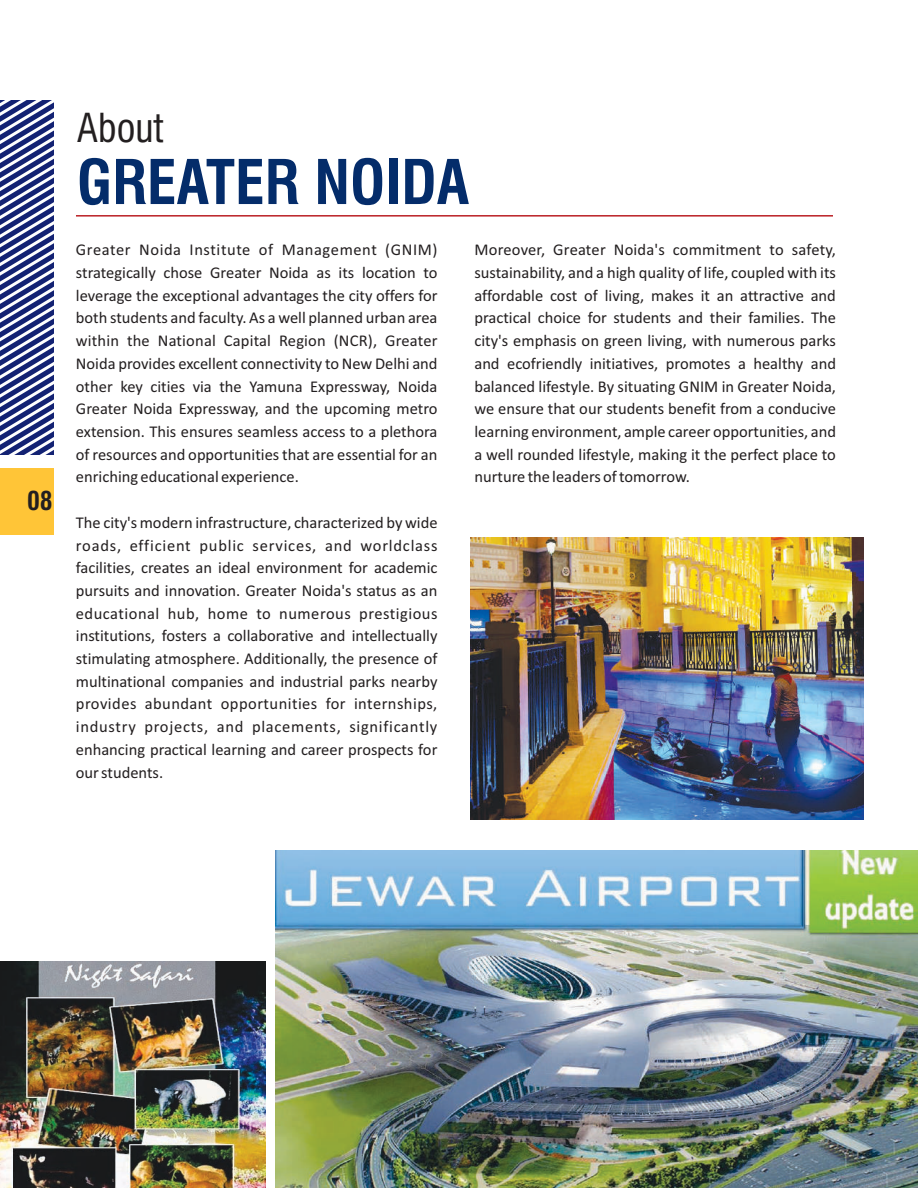
<style>
.page{position:relative;width:918px;height:1188px;background:#fff}
.page>*{position:absolute;margin:0;border:0;box-sizing:border-box;transform-origin:0 0}
.t1{font:700 condensed 60px "Swiss 721 BT";color:#042c6a}
.t2{font:condensed 38.85px "Swiss 721 BT";color:#231f20}
.t3{font:700 condensed 25.65px "Swiss 721 BT";color:#231f20}
.t4{font:16.5px/22.6px "Calibri";color:#231f20;text-align:justify}
</style>
<div class="page">
<hr style="left:76px;top:215px;width:757px;height:2px;background:#bb1f24">
<img style="left:276px;top:850px;width:642px;height:338px">
<img style="left:471px;top:538px;width:393px;height:282px">
<svg style="left:0;top:100px;width:54px;height:354px"></svg>
<div style="left:0;top:468px;width:54px;height:67px;background:#ffc537"></div>
<img style="left:0;top:961px;width:266px;height:227px">
<h3 class="t3" style="left:27px;top:491px;width:27px">08</h3>
<h2 class="t2" style="left:77px;top:112px;width:88px">About</h2>
<h1 class="t1" style="left:77px;top:158px;width:394px">GREATER NOIDA</h1>
<p class="t4" style="left:76px;top:240px;width:363px">Greater Noida Institute of Management (GNIM) strategically chose Greater Noida as its location to leverage the exceptional advantages the city offers for both students and faculty. As a well planned urban area within the National Capital Region (NCR), Greater Noida provides excellent connectivity to New Delhi and other key cities via the Yamuna Expressway, Noida Greater Noida Expressway, and the upcoming metro extension. This ensures seamless access to a plethora of resources and opportunities that are essential for an enriching educational experience.</p>
<p class="t4" style="left:76px;top:512px;width:363px">The city's modern infrastructure, characterized by wide roads, efficient public services, and worldclass facilities, creates an ideal environment for academic pursuits and innovation. Greater Noida's status as an educational hub, home to numerous prestigious institutions, fosters a collaborative and intellectually stimulating atmosphere. Additionally, the presence of multinational companies and industrial parks nearby provides abundant opportunities for internships, industry projects, and placements, significantly enhancing practical learning and career prospects for our students.</p>
<p class="t4" style="left:474px;top:240px;width:363px">Moreover, Greater Noida's commitment to safety, sustainability, and a high quality of life, coupled with its affordable cost of living, makes it an attractive and practical choice for students and their families. The city's emphasis on green living, with numerous parks and ecofriendly initiatives, promotes a healthy and balanced lifestyle. By situating GNIM in Greater Noida, we ensure that our students benefit from a conducive learning environment, ample career opportunities, and a well rounded lifestyle, making it the perfect place to nurture the leaders of tomorrow.</p>
</div>
